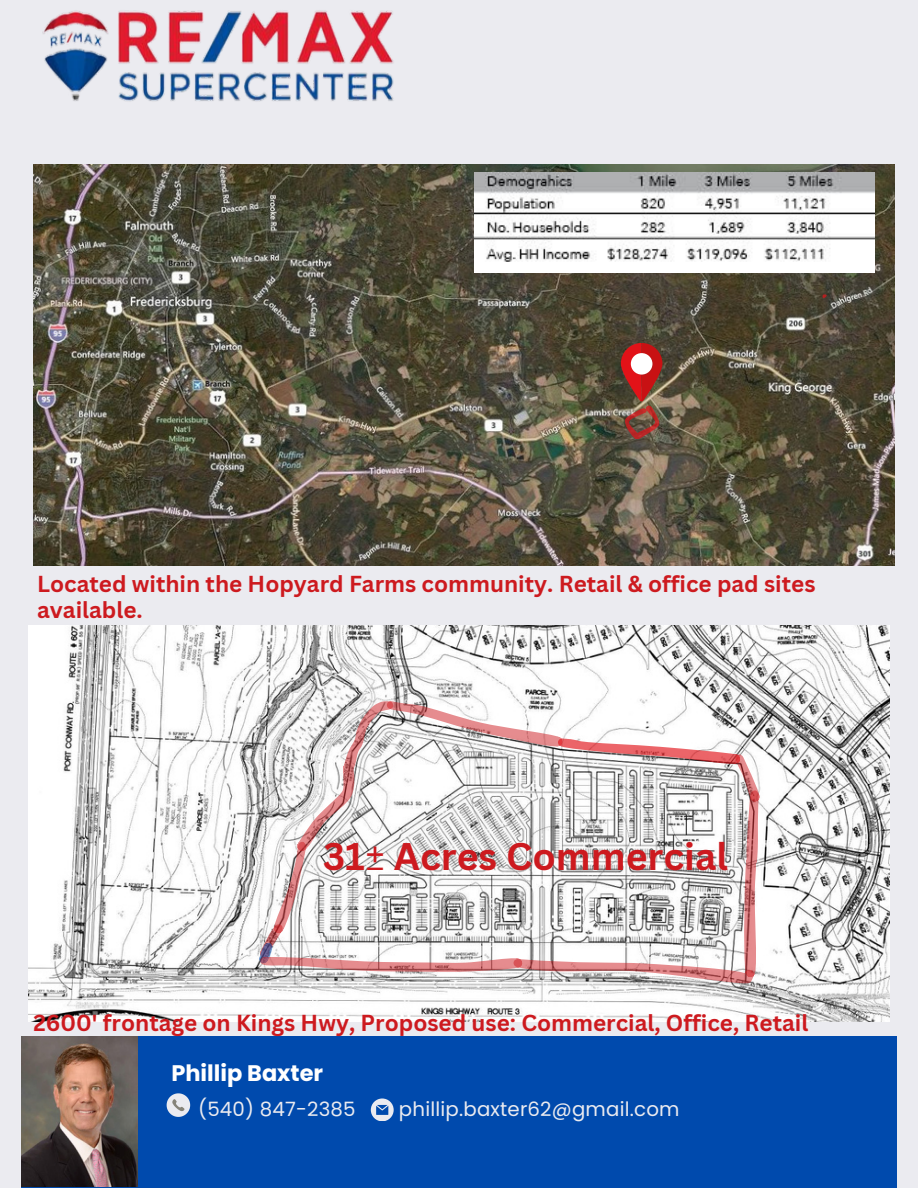
<style>
.page{position:relative;width:918px;height:1188px;background:#ebebf0}
.page>*{position:absolute;margin:0;border:0;box-sizing:border-box;transform-origin:0 0}
.t1{font:700 37.5px "Canva Sans";color:#cd1a1f}
.t2{font:700 22.5px/25.8px "Canva Sans";color:#cd1a1f}
.t3{font:700 22.5px "Poppins";color:#fff}
.t4{font:19.8px "Poppins";letter-spacing:.01em;color:#ebebf0}
.s1{font-weight:400}
</style>
<div class="page">
<img style="left:33px;top:164px;width:861px;height:402px">
<img style="left:42px;top:10px;width:352px;height:92px">
<img style="left:29px;top:626px;width:860px;height:396px">
<div style="left:21px;top:1037px;width:876px;height:151px;background:#004aad"></div>
<svg style="left:371px;top:1098px;width:22px;height:23px"></svg>
<svg style="left:167px;top:1093px;width:23px;height:24px"></svg>
<img style="left:21px;top:1037px;width:116px;height:149px">
<svg style="left:735px;top:754px;width:25px;height:48px"></svg>
<svg style="left:743px;top:790px;width:16px;height:187px;background:#d69c9d"></svg>
<svg style="left:394px;top:701px;width:168px;height:46px"></svg>
<svg style="left:297px;top:701px;width:97px;height:150px"></svg>
<svg style="left:274px;top:842px;width:32px;height:91px"></svg>
<svg style="left:260px;top:924px;width:23px;height:33px"></svg>
<svg style="left:259px;top:942px;width:13px;height:21px"></svg>
<svg style="left:260px;top:957px;width:262px;height:15px;background:#d8a3a4"></svg>
<svg style="left:513px;top:959px;width:241px;height:25px"></svg>
<img style="left:475px;top:172px;width:399px;height:100px">
<svg style="left:621px;top:343px;width:41px;height:58px;background:#a72c27"></svg>
<div style="left:631px;top:353px;width:21px;height:22px;background:#fff;border-radius:50%"></div>
<svg style="left:624px;top:406px;width:35px;height:33px"></svg>
<svg style="left:822px;top:294px;width:5px;height:5px"></svg>
<svg style="left:558px;top:738px;width:182px;height:27px"></svg>
<p class="t2" style="left:37px;top:570px;width:780px">Located within the Hopyard Farms community. Retail &amp; office pad sites available.</p>
<p class="t1" style="left:323px;top:830px;width:406px">31<span class="s1">±</span> Acres Commercial</p>
<p class="t2" style="left:33px;top:1009px;width:776px">2600' frontage on Kings Hwy, Proposed use: Commercial, Office, Retail</p>
<p class="t3" style="left:171px;top:1057px;width:153px">Phillip Baxter</p>
<p class="t4" style="left:198px;top:1095px;width:159px">(540) 847-2385</p>
<p class="t4" style="left:399px;top:1095px;width:282px">phillip.baxter62@gmail.com</p>
</div>
